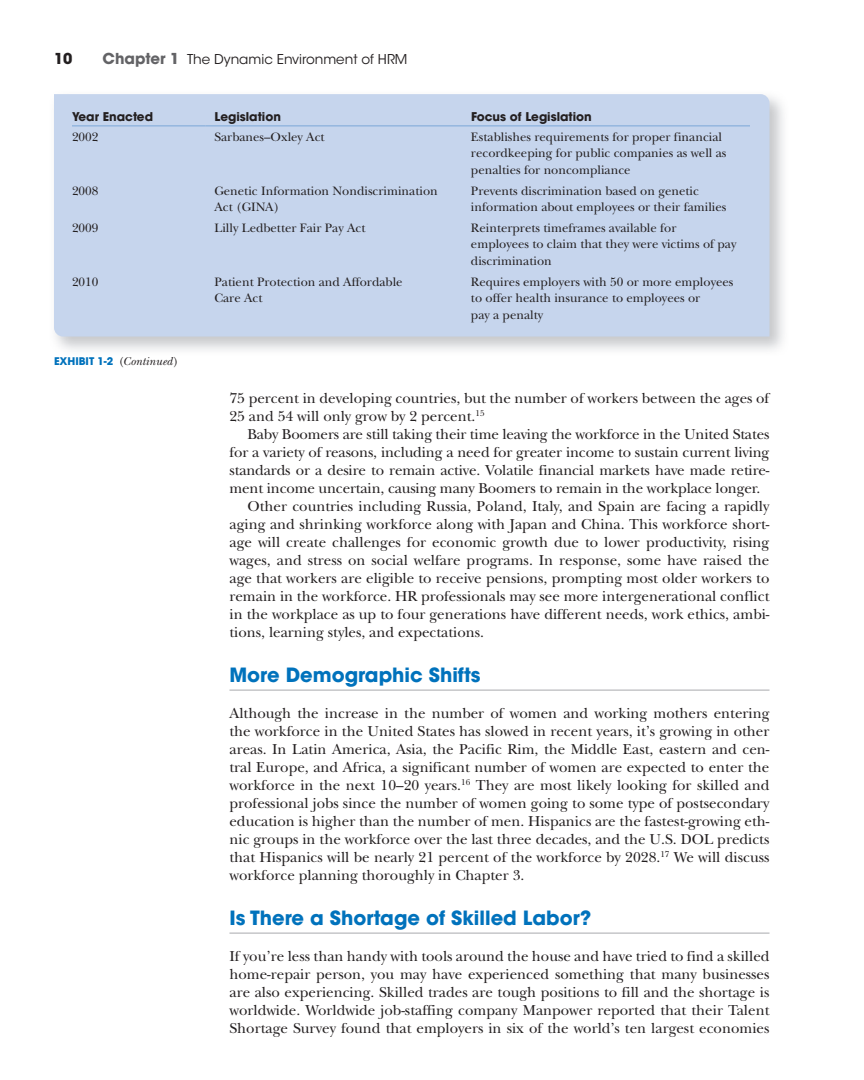
<style>
.page{position:relative;width:864px;height:1080px;background:#fff}
.page>*{position:absolute;margin:0;border:0;box-sizing:border-box;transform-origin:0 0}
.t1{font:700 19.5px "ITC Avant Garde Std";color:#0072bc}
.t2{font:15px/18px "New Baskerville Std";color:#231f20;text-align:justify}
.t3{font:700 15px "ITC Avant Garde Std";color:#231f20}
.t4{font:13.5px "ITC Avant Garde Std";color:#231f20}
.t5{font:12.75px/16.5px "New Baskerville Std";color:#231f20}
.t6{font:700 12px "ITC Avant Garde Std";color:#231f20}
.t7{font:700 10.5px "ITC Avant Garde Std";color:#0072bc}
.s1{font-weight:700;font-size:15px;color:#636366}
.s2{font-family:"New Baskerville Std";font-weight:400;font-size:12px;color:#231f20}
.s3{font-family:"New Baskerville Std";font-weight:400;font-style:italic;font-size:12px;color:#231f20}
</style>
<div class="page">
<hr style="left:229px;top:690px;width:541px;height:1px;background:#a8a9ad">
<hr style="left:229px;top:933px;width:541px;height:1px;background:#a8a9ad">
<div style="left:54px;top:94px;width:716px;height:243px;background:#c6d5ed"></div>
<hr style="left:72px;top:126px;width:134px;height:1px;background:#7ca7d8">
<hr style="left:206px;top:126px;width:256px;height:1px;background:#7ca7d8">
<hr style="left:462px;top:126px;width:288px;height:1px;background:#7ca7d8">
<p class="t3" style="left:54px;top:49px;width:20px">10</p>
<p class="t4" style="left:103px;top:51px;width:306px"><span class="s1">Chapter 1</span> The Dynamic Environment of HRM</p>
<p class="t6" style="left:72px;top:109px;width:83px">Year Enacted</p>
<p class="t6" style="left:214px;top:109px;width:68px">Legislation</p>
<p class="t6" style="left:471px;top:109px;width:122px">Focus of Legislation</p>
<p class="t5" style="left:72px;top:129px;width:28px">2002</p>
<p class="t5" style="left:214px;top:129px;width:112px">Sarbanes–Oxley Act</p>
<p class="t5" style="left:471px;top:129px;width:257px">Establishes requirements for proper financial recordkeeping for public companies as well as penalties for noncompliance</p>
<p class="t5" style="left:72px;top:182px;width:28px">2008</p>
<p class="t5" style="left:214px;top:182px;width:225px">Genetic Information Nondiscrimination<br>Act (GINA)</p>
<p class="t5" style="left:471px;top:182px;width:257px">Prevents discrimination based on genetic information about employees or their families</p>
<p class="t5" style="left:72px;top:220px;width:28px">2009</p>
<p class="t5" style="left:214px;top:220px;width:152px">Lilly Ledbetter Fair Pay Act</p>
<p class="t5" style="left:471px;top:220px;width:267px">Reinterprets timeframes available for employees to claim that they were victims of pay discrimination</p>
<p class="t5" style="left:72px;top:273px;width:28px">2010</p>
<p class="t5" style="left:214px;top:273px;width:190px">Patient Protection and Affordable<br>Care Act</p>
<p class="t5" style="left:471px;top:273px;width:264px">Requires employers with 50 or more employees to offer health insurance to employees or<br>pay a penalty</p>
<p class="t7" style="left:54px;top:354px;width:126px">EXHIBIT 1-2 <span class="s2">(</span><span class="s3">Continued</span><span class="s2">)</span></p>
<p class="t2" style="left:229px;top:389px;width:541px">75 percent in developing countries, but the number of workers between the ages of<br>25 and 54 will only grow by 2 percent. <sup>15</sup></p>
<p class="t2" style="left:247px;top:425px;width:523px">Baby Boomers are still taking their time leaving the workforce in the United States</p>
<p class="t2" style="left:229px;top:443px;width:541px">for a variety of reasons, including a need for greater income to sustain current living</p>
<p class="t2" style="left:229px;top:461px;width:542px">standards or a desire to remain active. Volatile financial markets have made retire-</p>
<p class="t2" style="left:229px;top:479px;width:532px">ment income uncertain, causing many Boomers to remain in the workplace longer.</p>
<p class="t2" style="left:247px;top:497px;width:523px">Other countries including Russia, Poland, Italy, and Spain are facing a rapidly</p>
<p class="t2" style="left:229px;top:515px;width:542px">aging and shrinking workforce along with Japan and China. This workforce short-</p>
<p class="t2" style="left:229px;top:533px;width:541px">age will create challenges for economic growth due to lower productivity, rising</p>
<p class="t2" style="left:229px;top:551px;width:542px">wages, and stress on social welfare programs. In response, some have raised the</p>
<p class="t2" style="left:229px;top:569px;width:542px">age that workers are eligible to receive pensions, prompting most older workers to</p>
<p class="t2" style="left:229px;top:587px;width:541px">remain in the workforce. HR professionals may see more intergenerational conflict</p>
<p class="t2" style="left:229px;top:605px;width:542px">in the workplace as up to four generations have different needs, work ethics, ambi-</p>
<p class="t2" style="left:229px;top:623px;width:256px">tions, learning styles, and expectations.</p>
<h1 class="t1" style="left:229px;top:662px;width:253px">More Demographic Shifts</h1>
<p class="t2" style="left:229px;top:704px;width:542px">Although the increase in the number of women and working mothers entering the workforce in the United States has slowed in recent years, it ’ s growing in other areas. In Latin America, Asia, the Pacific Rim, the Middle East, eastern and cen&shy;tral Europe, and Africa, a significant number of women are expected to enter the workforce in the next 10–20 years. <sup>16</sup> They are most likely looking for skilled and professional jobs since the number of women going to some type of postsecondary education is higher than the number of men. Hispanics are the fastest-growing eth&shy;nic groups in the workforce over the last three decades, and the U.S. DOL predicts that Hispanics will be nearly 21 percent of the workforce by 2028. <sup>17</sup> We will discuss workforce planning thoroughly in Chapter 3.</p>
<h1 class="t1" style="left:229px;top:905px;width:363px">Is There a Shortage of Skilled Labor?</h1>
<p class="t2" style="left:229px;top:947px;width:542px">If you ’ re less than handy with tools around the house and have tried to find a skilled home-repair person, you may have experienced something that many businesses are also experiencing. Skilled trades are tough positions to fill and the shortage is worldwide. Worldwide job-staffing company Manpower reported that their Talent Shortage Survey found that employers in six of the world ’ s ten largest economies</p>
</div>
